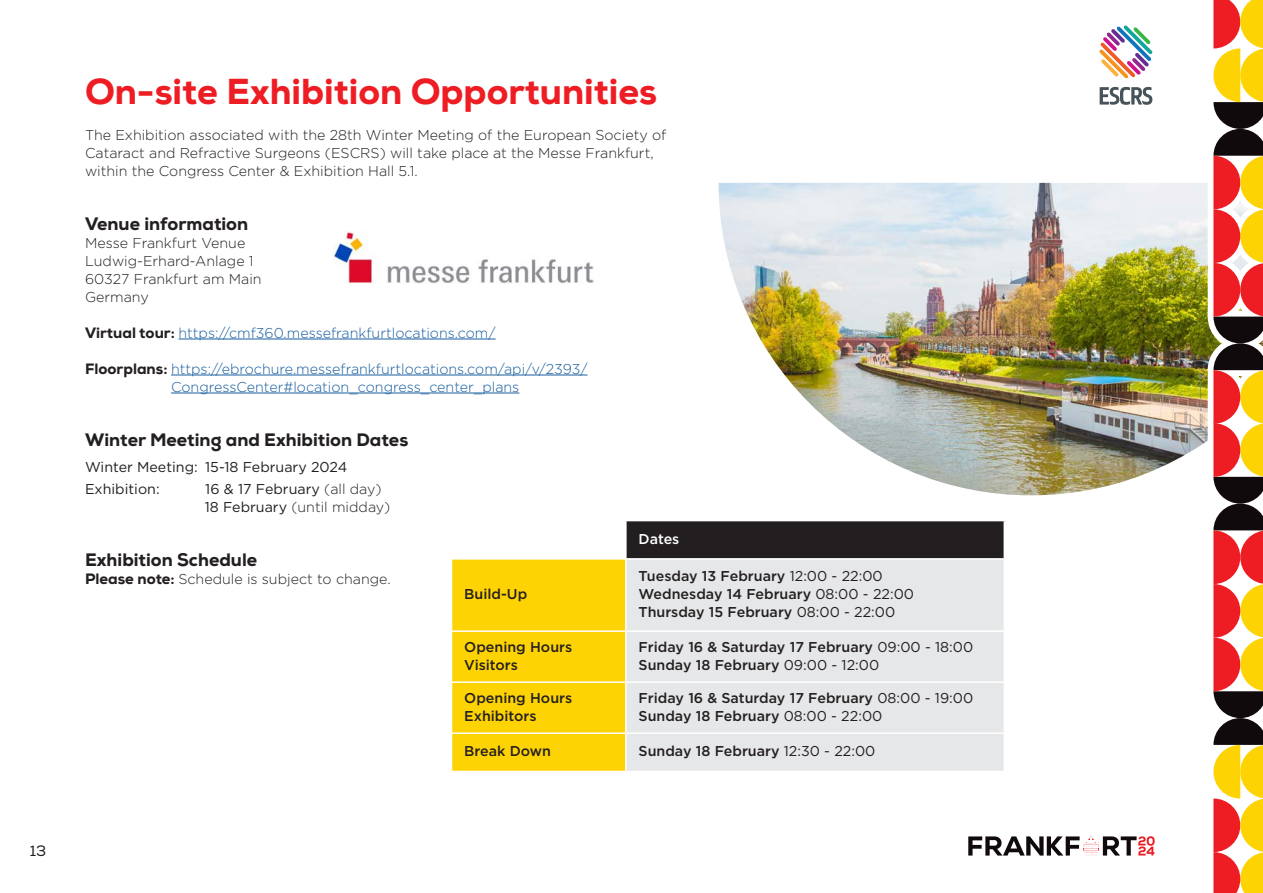
<style>
.page{position:relative;width:1263px;height:893px;background:#fff}
.page>*{position:absolute;margin:0;border:0;box-sizing:border-box;transform-origin:0 0}
.h2_blue{font:800 36px "Nexa";color:#ee1d23}
.h4_blue{font:800 18px "Nexa";color:#231f20}
.t1{font:15px "Nexa";color:#231f20}
.body{font:500 14.25px/18px "Gotham";color:#231f20}
.body-2{font:300 14.25px/18px "Gotham";color:#231f20}
.body-3{font:300 14.25px/18px "Gotham";color:#175d9e}
.body-4{font:14.25px/18px "Gotham";color:#231f20}
.body-5{font:500 14.25px "Gotham";letter-spacing:-.005em;color:#fff}
.s1{font-family:"Nexa";font-weight:800;font-size:15px;color:#231f20}
.s2{font-weight:300}
.s3{font-family:"Nexa";font-weight:800;font-size:15px}
.s4{font-weight:400}
</style>
<div class="page">
<hr style="left:178px;top:339px;width:318px;height:1px;background:#175d9e">
<hr style="left:171px;top:375px;width:416px;height:1px;background:#175d9e">
<hr style="left:171px;top:393px;width:348px;height:1px;background:#175d9e">
<div style="left:626px;top:521px;width:378px;height:38px;background:#231f20"></div>
<div style="left:452px;top:560px;width:173px;height:211px;background:#fed304"></div>
<div style="left:627px;top:560px;width:319px;height:211px;background:#e6e7e9"></div>
<hr style="left:625px;top:521px;width:2px;height:37px;background:#fff">
<hr style="left:626px;top:558px;width:379px;height:2px;background:#fff">
<hr style="left:451px;top:630px;width:175px;height:2px;background:#fff">
<hr style="left:626px;top:630px;width:379px;height:2px;background:#fff">
<hr style="left:451px;top:681px;width:175px;height:2px;background:#fff">
<hr style="left:626px;top:681px;width:379px;height:2px;background:#fff">
<hr style="left:451px;top:732px;width:175px;height:2px;background:#fff">
<hr style="left:626px;top:732px;width:379px;height:2px;background:#fff">
<img style="left:334px;top:232px;width:260px;height:51px">
<img style="left:718px;top:183px;width:228px;height:301px">
<img style="left:946px;top:0;width:317px;height:893px">
<p class="t1" style="left:30px;top:842px;width:18px">13</p>
<p class="h2_blue" style="left:85px;top:68px;width:574px">On-site Exhibition Opportunities</p>
<p class="body-2" style="left:85px;top:125px;width:583px">The Exhibition associated with the 28th Winter Meeting of the European Society of<br>Cataract and Refractive Surgeons (ESCRS) will take place at the Messe Frankfurt, within the Congress Center &amp; Exhibition Hall 5.1.</p>
<p class="h4_blue" style="left:85px;top:212px;width:165px">Venue information</p>
<p class="body-2" style="left:85px;top:233px;width:162px">Messe Frankfurt Venue</p>
<p class="body-2" style="left:85px;top:251px;width:170px">Ludwig-Erhard-Anlage 1</p>
<p class="body-2" style="left:85px;top:269px;width:178px">60327 Frankfurt am Main</p>
<p class="body-2" style="left:85px;top:287px;width:65px">Germany</p>
<p class="body-3" style="left:85px;top:323px;width:412px"><span class="s1">Virtual tour:</span> https://cmf360.messefrankfurtlocations.com/</p>
<p class="body-3" style="left:171px;top:359px;width:418px;text-indent:-86px"><span class="s1">Floorplans:</span> https://ebrochure.messefrankfurtlocations.com/api/v/2393/<br>CongressCenter#location_congress_center_plans</p>
<p class="h4_blue" style="left:85px;top:428px;width:325px">Winter Meeting and Exhibition Dates</p>
<p class="body-4" style="left:85px;top:458px;width:264px">Winter Meeting: 15-18 February 2024</p>
<p class="body-4" style="left:85px;top:480px;width:76px">Exhibition:</p>
<p class="body-4" style="left:205px;top:480px;width:187px">16 &amp; 17 February <span class="s2">(all day)<br></span>18 February <span class="s2">(until midday)</span></p>
<p class="h4_blue" style="left:85px;top:549px;width:174px">Exhibition Schedule</p>
<p class="body-2" style="left:85px;top:570px;width:307px"><span class="s3">Please note:</span> Schedule is subject to change.</p>
<p class="body-5" style="left:639px;top:529px;width:42px">Dates</p>
<p class="body" style="left:639px;top:567px;width:246px">Tuesday 13 February <span class="s4">12:00 - 22:00</span></p>
<p class="body" style="left:639px;top:585px;width:277px">Wednesday 14 February <span class="s4">08:00 - 22:00</span></p>
<p class="body" style="left:639px;top:603px;width:258px">Thursday 15 February <span class="s4">08:00 - 22:00</span></p>
<p class="body" style="left:464px;top:585px;width:64px">Build-Up</p>
<p class="body" style="left:464px;top:637px;width:109px">Opening Hours<br>Visitors</p>
<p class="body" style="left:639px;top:637px;width:336px">Friday 16 &amp; Saturday 17 February <span class="s4">09:00 - 18:00</span></p>
<p class="body" style="left:639px;top:655px;width:242px">Sunday 18 February <span class="s4">09:00 - 12:00</span></p>
<p class="body" style="left:464px;top:688px;width:109px">Opening Hours<br>Exhibitors</p>
<p class="body" style="left:639px;top:688px;width:336px">Friday 16 &amp; Saturday 17 February <span class="s4">08:00 - 19:00</span></p>
<p class="body" style="left:639px;top:706px;width:245px">Sunday 18 February <span class="s4">08:00 - 22:00</span></p>
<p class="body" style="left:464px;top:742px;width:88px">Break Down</p>
<p class="body" style="left:639px;top:742px;width:238px">Sunday 18 February <span class="s4">12:30 - 22:00</span></p>
</div>
